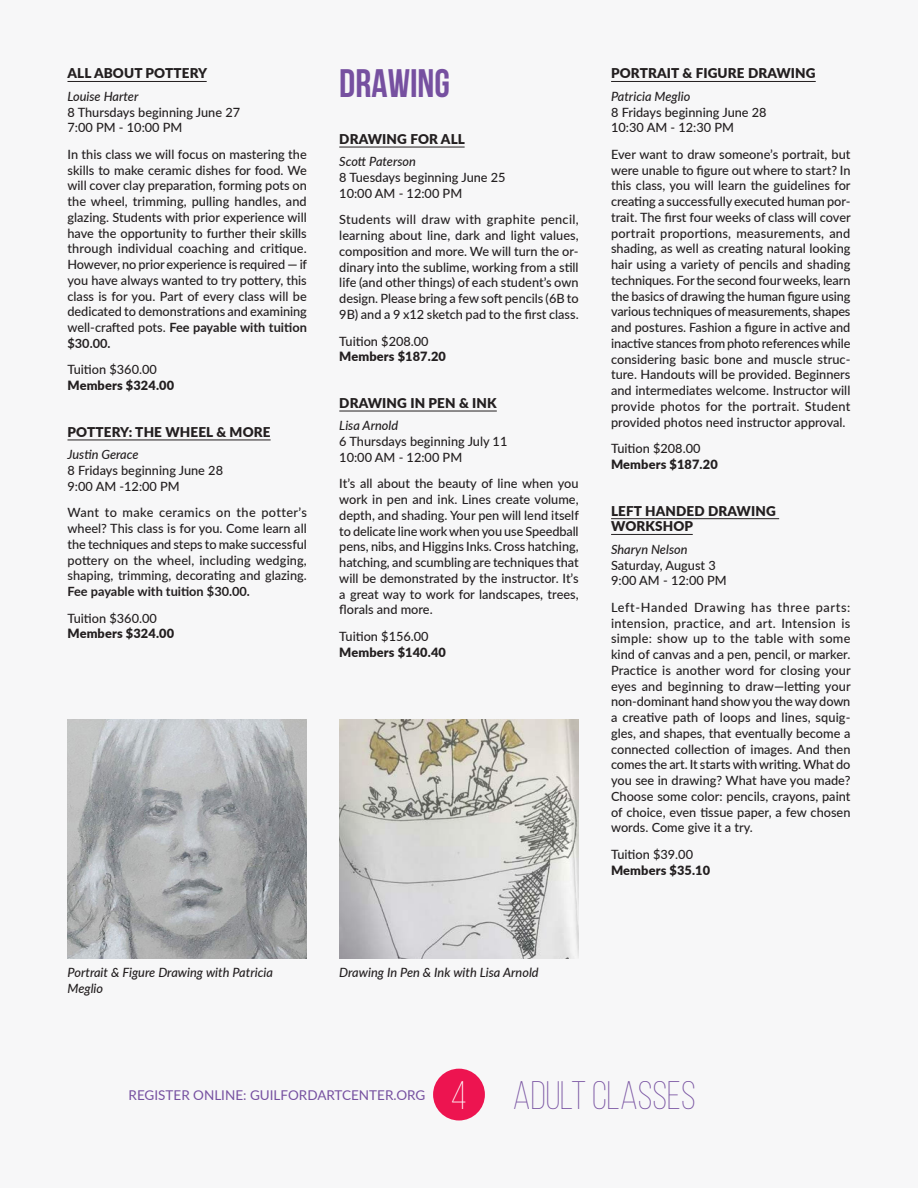
<style>
.page{position:relative;width:918px;height:1188px;background:#f7f7f8}
.page>*{position:absolute;margin:0;border:0;box-sizing:border-box;transform-origin:0 0}
.t1{font:300 39.75px "Bebas Neue";color:#7650a0}
.Category{font:700 39.75px "Bebas Neue";color:#7650a0}
.Class_Title{font:900 13.5px/15.8px "Lato";letter-spacing:.01em;color:#231f20}
.t2{font:13.5px "Lato";color:#7650a0}
.Class_Description{font:500 12.75px/15.8px "Lato";color:#231f20;text-align:justify}
.Class_DayTime{font:500 12.75px "Lato";color:#231f20}
.Class_Instructor{font:italic 500 12.75px/15.8px "Lato";color:#231f20}
.Member_Price{font:900 12.75px "Lato";letter-spacing:.01em;color:#231f20}
.s1{font-weight:700}
.s2{color:#fff}
</style>
<div class="page">
<div style="left:433px;top:1069px;width:52px;height:51px;background:#ed1450;border-radius:50%"></div>
<hr style="left:68px;top:81px;width:139px;height:1px;background:#231f20">
<hr style="left:68px;top:440px;width:203px;height:1px;background:#231f20">
<hr style="left:339px;top:147px;width:126px;height:1px;background:#231f20">
<hr style="left:339px;top:411px;width:158px;height:1px;background:#231f20">
<hr style="left:611px;top:81px;width:205px;height:1px;background:#231f20">
<hr style="left:611px;top:518px;width:168px;height:1px;background:#231f20">
<hr style="left:611px;top:534px;width:82px;height:1px;background:#231f20">
<img style="left:68px;top:719px;width:239px;height:240px">
<img style="left:339px;top:719px;width:240px;height:240px">
<p class="Class_Title" style="left:68px;top:65px;width:141px">ALL ABOUT POTTERY</p>
<p class="Class_Instructor" style="left:68px;top:88px;width:72px">Louise Harter</p>
<p class="Class_DayTime" style="left:68px;top:103px;width:174px">8 Thursdays beginning June 27</p>
<p class="Class_DayTime" style="left:68px;top:119px;width:116px">7:00 PM - 10:00 PM</p>
<p class="Class_Description" style="left:68px;top:146px;width:241px">In this class we will focus on mastering the skills to make ceramic dishes for food. We will cover clay preparation, forming pots on the wheel, trimming, pulling handles, and glazing. Students with prior experience will have the opportunity to further their skills through individual coaching and critique.<br>However, no prior experience is required — if you have always wanted to try pottery, this class is for you. Part of every class will be dedicated to demonstrations and examining well-crafted pots. <span class="s1">Fee payable with tuition $30.00.</span></p>
<p class="Class_Description" style="left:68px;top:361px;width:91px">Tuition $360.00</p>
<p class="Member_Price" style="left:68px;top:376px;width:108px">Members $324.00</p>
<p class="Class_Title" style="left:68px;top:423px;width:205px">POTTERY: THE WHEEL &amp; MORE</p>
<p class="Class_Instructor" style="left:68px;top:446px;width:73px">Justin Gerace</p>
<p class="Class_DayTime" style="left:68px;top:461px;width:157px">8 Fridays beginning June 28</p>
<p class="Class_DayTime" style="left:68px;top:477px;width:114px">9:00 AM -12:00 PM</p>
<p class="Class_Description" style="left:68px;top:504px;width:241px">Want to make ceramics on the potter’s wheel? This class is for you. Come learn all the techniques and steps to make successful pottery on the wheel, including wedging, shaping, trimming, decorating and glazing.<br><span class="s1">Fee payable with tuition $30.00.</span></p>
<p class="Class_Description" style="left:68px;top:610px;width:91px">Tuition $360.00</p>
<p class="Member_Price" style="left:68px;top:624px;width:108px">Members $324.00</p>
<p class="Category" style="left:339px;top:62px;width:112px">DRAWING</p>
<p class="Class_Title" style="left:339px;top:131px;width:127px">DRAWING FOR ALL</p>
<p class="Class_Instructor" style="left:339px;top:153px;width:78px">Scott Paterson</p>
<p class="Class_DayTime" style="left:339px;top:168px;width:168px">8 Tuesdays beginning June 25</p>
<p class="Class_DayTime" style="left:339px;top:184px;width:124px">10:00 AM - 12:00 PM</p>
<p class="Class_Description" style="left:339px;top:211px;width:241px">Students will draw with graphite pencil, learning about line, dark and light values, composition and more. We will turn the or&shy;dinary into the sublime, working from a still life (and other things) of each student’s own design. Please bring a few soft pencils (6B to 9B) and a 9 x12 sketch pad to the first class.</p>
<p class="Class_Description" style="left:339px;top:332px;width:91px">Tuition $208.00</p>
<p class="Member_Price" style="left:339px;top:347px;width:108px">Members $187.20</p>
<p class="Class_Title" style="left:339px;top:395px;width:159px">DRAWING IN PEN &amp; INK</p>
<p class="Class_Instructor" style="left:339px;top:417px;width:60px">Lisa Arnold</p>
<p class="Class_DayTime" style="left:339px;top:432px;width:170px">6 Thursdays beginning July 11</p>
<p class="Class_DayTime" style="left:339px;top:448px;width:124px">10:00 AM - 12:00 PM</p>
<p class="Class_Description" style="left:339px;top:475px;width:241px">It’s all about the beauty of line when you work in pen and ink. Lines create volume, depth, and shading. Your pen will lend itself to delicate line work when you use Speedball pens, nibs, and Higgins Inks. Cross hatching, hatching, and scumbling are techniques that will be demonstrated by the instructor. It’s a great way to work for landscapes, trees, florals and more.</p>
<p class="Class_Description" style="left:339px;top:628px;width:91px">Tuition $156.00</p>
<p class="Member_Price" style="left:339px;top:643px;width:108px">Members $140.40</p>
<p class="Class_Title" style="left:611px;top:65px;width:206px">PORTRAIT &amp; FIGURE DRAWING</p>
<p class="Class_Instructor" style="left:611px;top:88px;width:81px">Patricia Meglio</p>
<p class="Class_DayTime" style="left:611px;top:103px;width:157px">8 Fridays beginning June 28</p>
<p class="Class_DayTime" style="left:611px;top:119px;width:124px">10:30 AM - 12:30 PM</p>
<p class="Class_Description" style="left:611px;top:146px;width:241px">Ever want to draw someone’s portrait, but were unable to figure out where to start? In this class, you will learn the guidelines for creating a successfully executed human por&shy;trait. The first four weeks of class will cover portrait proportions, measurements, and shading, as well as creating natural looking hair using a variety of pencils and shading techniques. For the second fourweeks, learn the basics of drawing the human figure using various techniques of measurements, shapes and postures. Fashion a figure in active and inactive stances from photo referenceswhile considering basic bone and muscle struc&shy;ture. Handouts will be provided. Beginners and intermediates welcome. Instructor will provide photos for the portrait. Student provided photos need instructor approval.</p>
<p class="Class_Description" style="left:611px;top:440px;width:91px">Tuition $208.00</p>
<p class="Member_Price" style="left:611px;top:455px;width:108px">Members $187.20</p>
<p class="Class_Title" style="left:611px;top:502px;width:166px">LEFT HANDED DRAWING<br>WORKSHOP</p>
<p class="Class_Instructor" style="left:611px;top:541px;width:78px">Sharyn Nelson</p>
<p class="Class_DayTime" style="left:611px;top:556px;width:106px">Saturday, August 3</p>
<p class="Class_DayTime" style="left:611px;top:572px;width:117px">9:00 AM - 12:00 PM</p>
<p class="Class_Description" style="left:611px;top:599px;width:241px">Left-Handed Drawing has three parts: intension, practice, and art. Intension is simple: show up to the table with some kind of canvas and a pen, pencil, or marker.<br>Practice is another word for closing your eyes and beginning to draw—letting your non-dominant hand show you the way down a creative path of loops and lines, squig&shy;gles, and shapes, that eventually become a connected collection of images. And then comes the art. It starts with writing. What do you see in drawing? What have you made?<br>Choose some color: pencils, crayons, paint of choice, even tissue paper, a few chosen words. Come give it a try.</p>
<p class="Class_Description" style="left:611px;top:846px;width:84px">Tuition $39.00</p>
<p class="Member_Price" style="left:611px;top:860px;width:101px">Members $35.10</p>
<p class="Class_Instructor" style="left:67px;top:964px;width:207px">Portrait &amp; Figure Drawing with Patricia<br>Meglio</p>
<p class="Class_Instructor" style="left:339px;top:964px;width:201px">Drawing In Pen &amp; Ink with Lisa Arnold</p>
<p class="t2" style="left:129px;top:1085px;width:298px">REGISTER ONLINE: GUILFORDARTCENTER.ORG</p>
<h1 class="t1" style="left:451px;top:1074px;width:246px"><span class="s2">4</span> ADULT CLASSES</h1>
</div>
